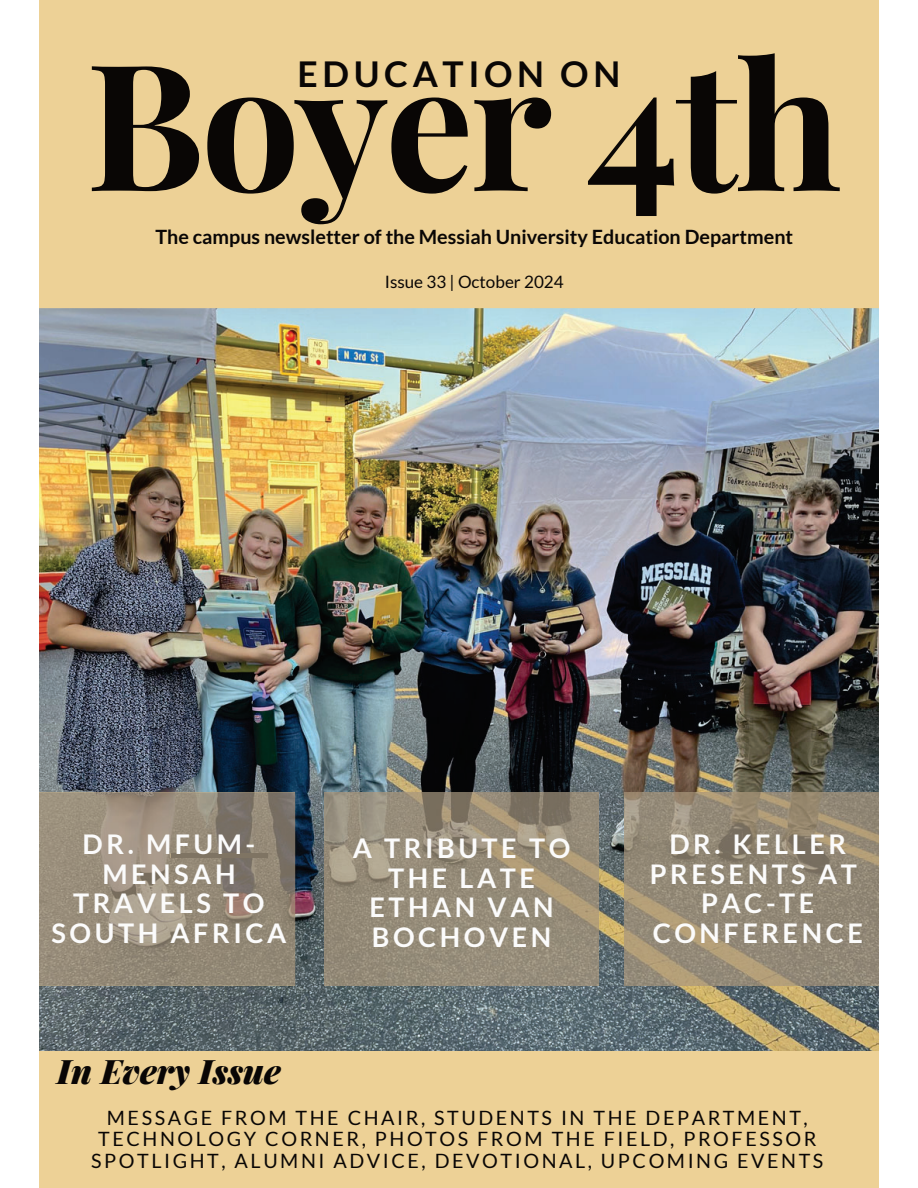
<style>
.page{position:relative;width:918px;height:1188px;background:#fff}
.page>*{position:absolute;margin:0;border:0;box-sizing:border-box;transform-origin:0 0}
.t1{font:700 176.25px "Playfair Display";letter-spacing:-.02em;color:#090605}
.t2{font:700 35.55px "Lato";letter-spacing:.13em;color:#090605}
.t3{font:italic 900 33.9px "Playfair Display";color:#090605}
.t4{font:700 27.15px/29.5px "Lato";letter-spacing:.13em;color:#fbfbfb;text-align:center}
.t5{font:19.8px/21.1px "Lato";letter-spacing:.13em;color:#090605;text-align:center}
.t6{font:700 19.8px "Lato";color:#090605}
.t7{font:17.1px "Lato";color:#090605}
</style>
<div class="page">
<div style="left:39px;top:0;width:840px;height:1188px;background:#edd196"></div>
<img style="left:39px;top:308px;width:840px;height:743px">
<img style="left:39px;top:792px;width:256px;height:194px">
<div style="left:171px;top:853px;width:96px;height:5px;background:#7f7463"></div>
<img style="left:325px;top:792px;width:273px;height:194px">
<img style="left:625px;top:792px;width:254px;height:194px">
<h1 class="t1" style="left:86px;top:0;width:758px">Boyer 4th</h1>
<p class="t6" style="left:156px;top:224px;width:639px">The campus newsletter of the Messiah University Education Department</p>
<p class="t7" style="left:385px;top:271px;width:180px">Issue 33 | October 2024</p>
<h2 class="t2" style="left:297px;top:52px;width:324px">EDUCATION ON</h2>
<h3 class="t4" style="left:52px;top:829px;width:236px">DR. MFUM-<br>MENSAH<br>TRAVELS TO<br>SOUTH AFRICA</h3>
<h3 class="t4" style="left:650px;top:829px;width:215px">DR. KELLER<br>PRESENTS AT<br>PAC-TE<br>CONFERENCE</h3>
<h3 class="t4" style="left:353px;top:833px;width:219px">A TRIBUTE TO<br>THE LATE<br>ETHAN VAN<br>BOCHOVEN</h3>
<h3 class="t3" style="left:57px;top:1048px;width:225px">In Every Issue</h3>
<p class="t5" style="left:91px;top:1107px;width:734px">MESSAGE FROM THE CHAIR, STUDENTS IN THE DEPARTMENT,<br>TECHNOLOGY CORNER, PHOTOS FROM THE FIELD, PROFESSOR<br>SPOTLIGHT, ALUMNI ADVICE, DEVOTIONAL, UPCOMING EVENTS</p>
</div>
